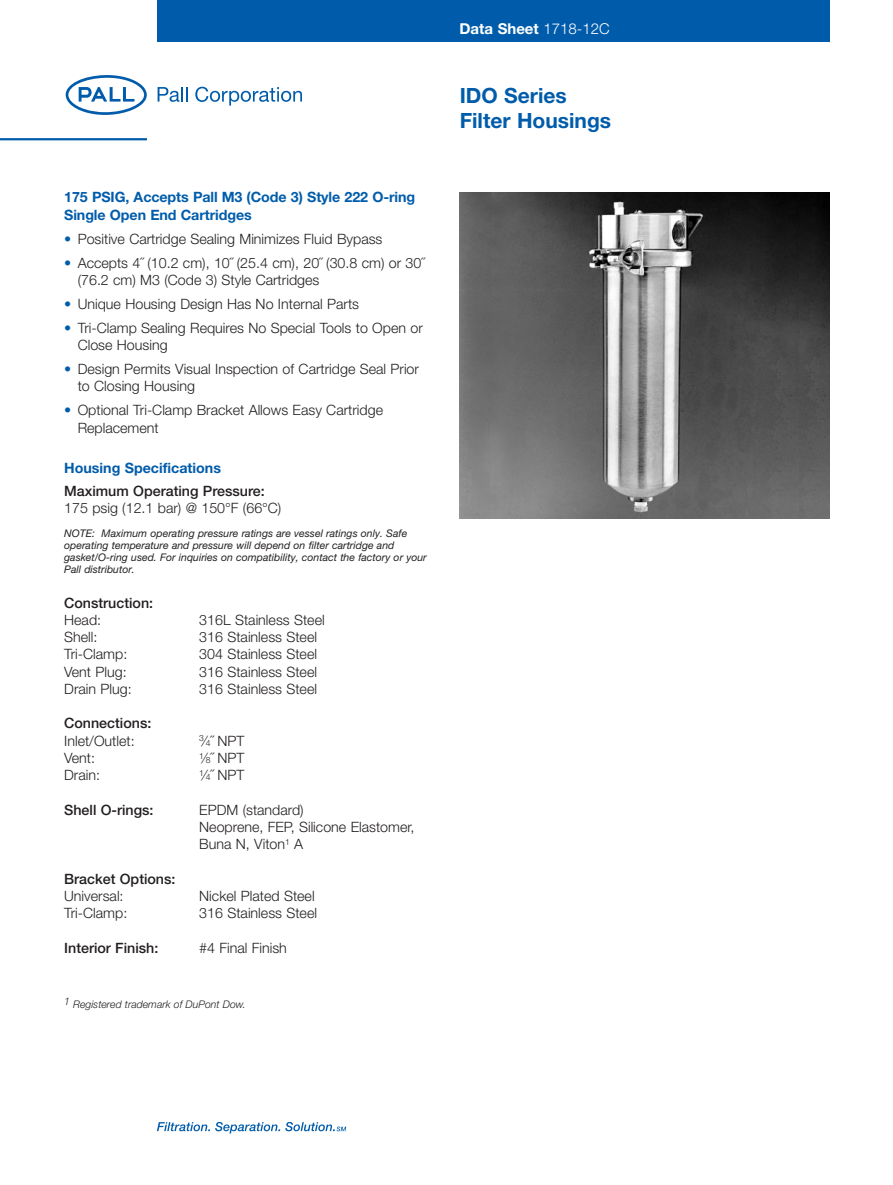
<style>
.page{position:relative;width:893px;height:1185px;background:#fff}
.page>*{position:absolute;margin:0;border:0;box-sizing:border-box;transform-origin:0 0}
.t1{font:700 21px/25.5px "Helvetica Neue";color:#005cab}
.t2{font:700 15px "Helvetica Neue";color:#fff}
.t3{font:300 14.25px/17.2px "Helvetica Neue";color:#231f20}
.t4{font:500 14.25px "Helvetica Neue";color:#231f20}
.t5{font:700 14.25px/17.2px "Helvetica Neue";letter-spacing:-.005em;color:#005cab}
.t6{font:italic 10.5px/12px "Helvetica Neue";color:#231f20}
.t7{font:italic 300 10.5px "Helvetica Neue";color:#231f20}
.s1{color:#005cab}
.s2{font-size:8.55px}
.s3{font-weight:300}
</style>
<div class="page">
<svg style="left:157px;top:87px;width:30px;height:15px"></svg>
<svg style="left:195px;top:87px;width:107px;height:19px"></svg>
<svg style="left:66px;top:75px;width:81px;height:40px"></svg>
<hr style="left:0;top:138px;width:147px;height:2px;background:#005cab">
<svg style="left:157px;top:1122px;width:189px;height:12px"></svg>
<div style="left:157px;top:0;width:672px;height:42px;background:#005cab"></div>
<img style="left:460px;top:192px;width:369px;height:327px">
<p class="t5" style="left:64px;top:190px;width:352px">175 PSIG, Accepts Pall M3 (Code 3) Style 222 O-ring<br>Single Open End Cartridges</p>
<p class="t3" style="left:64px;top:231px;width:320px"><span class="s1">•</span> Positive Cartridge Sealing Minimizes Fluid Bypass</p>
<p class="t3" style="left:78px;top:255px;width:348px;text-indent:-13px"><span class="s1">•</span> Accepts 4˝ (10.2 cm), 10˝ (25.4 cm), 20˝ (30.8 cm) or 30˝ (76.2 cm) M3 (Code 3) Style Cartridges</p>
<p class="t3" style="left:64px;top:297px;width:296px"><span class="s1">•</span> Unique Housing Design Has No Internal Parts</p>
<p class="t3" style="left:78px;top:321px;width:346px;text-indent:-13px"><span class="s1">•</span> Tri-Clamp Sealing Requires No Special Tools to Open or<br>Close Housing</p>
<p class="t3" style="left:78px;top:362px;width:343px;text-indent:-13px"><span class="s1">•</span> Design Permits Visual Inspection of Cartridge Seal Prior to Closing Housing</p>
<p class="t3" style="left:78px;top:403px;width:307px;text-indent:-13px"><span class="s1">•</span> Optional Tri-Clamp Bracket Allows Easy Cartridge<br>Replacement</p>
<p class="t5" style="left:64px;top:461px;width:158px">Housing Specifications</p>
<p class="t4" style="left:64px;top:486px;width:202px">Maximum Operating Pressure:</p>
<p class="t3" style="left:64px;top:501px;width:219px">175 psig (12.1 bar) @ 150°F (66°C)</p>
<p class="t6" style="left:64px;top:528px;width:364px">NOTE: Maximum operating pressure ratings are vessel ratings only. Safe operating temperature and pressure will depend on filter cartridge and gasket/O-ring used. For inquiries on compatibility, contact the factory or your Pall distributor.</p>
<p class="t4" style="left:64px;top:597px;width:90px">Construction:</p>
<p class="t3" style="left:64px;top:612px;width:38px">Head:</p>
<p class="t3" style="left:199px;top:612px;width:127px">316L Stainless Steel</p>
<p class="t3" style="left:64px;top:630px;width:35px">Shell:</p>
<p class="t3" style="left:199px;top:630px;width:119px">316 Stainless Steel</p>
<p class="t3" style="left:64px;top:647px;width:65px">Tri-Clamp:</p>
<p class="t3" style="left:199px;top:647px;width:119px">304 Stainless Steel</p>
<p class="t3" style="left:64px;top:664px;width:64px">Vent Plug:</p>
<p class="t3" style="left:199px;top:664px;width:119px">316 Stainless Steel</p>
<p class="t3" style="left:64px;top:681px;width:69px">Drain Plug:</p>
<p class="t3" style="left:199px;top:681px;width:119px">316 Stainless Steel</p>
<p class="t4" style="left:64px;top:718px;width:89px">Connections:</p>
<p class="t3" style="left:64px;top:733px;width:72px">Inlet/Outlet:</p>
<p class="t3" style="left:199px;top:733px;width:47px"><sup>3</sup>⁄<span class="s2">4</span>˝ NPT</p>
<p class="t3" style="left:64px;top:750px;width:32px">Vent:</p>
<p class="t3" style="left:199px;top:750px;width:47px"><sup>1</sup>⁄<span class="s2">8</span>˝ NPT</p>
<p class="t3" style="left:64px;top:768px;width:37px">Drain:</p>
<p class="t3" style="left:199px;top:768px;width:47px"><sup>1</sup>⁄<span class="s2">4</span>˝ NPT</p>
<p class="t4" style="left:64px;top:804px;width:91px">Shell O-rings:</p>
<p class="t3" style="left:199px;top:802px;width:217px">EPDM (standard)<br>Neoprene, FEP, Silicone Elastomer,<br>Buna N, Viton<sup>1</sup> A</p>
<p class="t4" style="left:64px;top:873px;width:113px">Bracket Options:</p>
<p class="t3" style="left:64px;top:888px;width:61px">Universal:</p>
<p class="t3" style="left:199px;top:888px;width:117px">Nickel Plated Steel</p>
<p class="t3" style="left:64px;top:906px;width:65px">Tri-Clamp:</p>
<p class="t3" style="left:199px;top:906px;width:119px">316 Stainless Steel</p>
<p class="t4" style="left:64px;top:942px;width:96px">Interior Finish:</p>
<p class="t3" style="left:199px;top:940px;width:89px">#4 Final Finish</p>
<p class="t7" style="left:64px;top:1001px;width:183px">1 Registered trademark of DuPont Dow.</p>
<p class="t2" style="left:459px;top:24px;width:152px">Data Sheet <span class="s3">1718-12C</span></p>
<h1 class="t1" style="left:460px;top:84px;width:153px">IDO Series<br>Filter Housings</h1>
</div>
